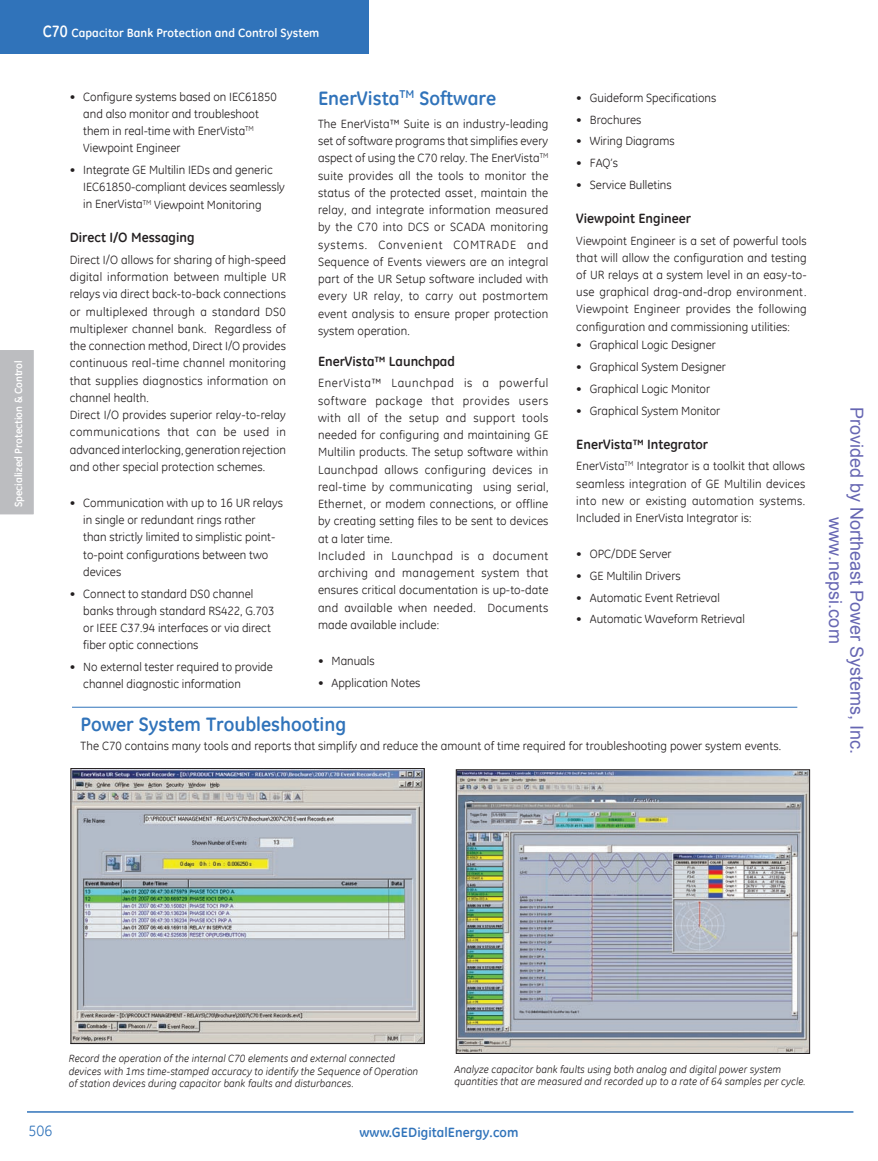
<style>
.page{position:relative;width:878px;height:1161px;background:#fff}
.page>*{position:absolute;margin:0;border:0;box-sizing:border-box;transform-origin:0 0}
.t1{font:700 19.5px "GE Inspira";color:#3073ba}
.t2{font:18px/21.6px "Arial";color:rgb(0 0 128/.6);text-align:center}
.t3{font:15px "GE Inspira";color:#3073ba}
.t4{font:700 13.5px "GE Inspira";color:#231f20}
.t5{font:700 13.5px "GE Inspira";letter-spacing:.005em;color:#3073ba}
.t6{font:12px/17.2px "GE Inspira";letter-spacing:.005em;color:#231f20}
.t7{font:12px/17.2px "GE Inspira";letter-spacing:.025em;color:#231f20}
.t8{font:700 12px "GE Inspira";letter-spacing:.005em;color:#fff}
.t9{font:italic 10.5px/12.6px "GE Inspira";letter-spacing:.005em;color:#231f20}
.t10{font:700 10.5px "GE Inspira";color:#fff}
.s1{font-size:16.5px}
</style>
<div class="page">
<div style="left:0;top:0;width:369px;height:54px;background:#3073ba"></div>
<hr style="left:27px;top:1111px;width:826px;height:2px;background:#3073ba">
<div style="left:0;top:350px;width:34px;height:165px;background:#bcbdc0"></div>
<hr style="left:72px;top:707px;width:725px;height:1px;background:#3073ba">
<img style="left:73px;top:770px;width:349px;height:272px">
<div style="left:71px;top:768px;width:353px;height:276px;border:1px solid #231f20"></div>
<img style="left:458px;top:771px;width:350px;height:281px">
<div style="left:456px;top:769px;width:354px;height:285px;border:1px solid #231f20"></div>
<p class="t8" style="left:43px;top:25px;width:278px"><span class="s1">C70</span> Capacitor Bank Protection and Control System</p>
<p class="t10" style="left:12px;top:507px;width:148px;rotate:-90deg">Specialized Protection &amp; Control</p>
<p class="t6" style="left:83px;top:87px;width:195px;text-indent:-14px">• Configure systems based on IEC61850 and also monitor and troubleshoot them in real-time with EnerVista<sup>TM<br></sup>Viewpoint Engineer</p>
<p class="t6" style="left:83px;top:161px;width:203px;text-indent:-14px">• Integrate GE Multilin IEDs and generic<br>IEC61850-compliant devices seamlessly in EnerVista<sup>TM</sup> Viewpoint Monitoring</p>
<p class="t4" style="left:70px;top:229px;width:126px">Direct I/O Messaging</p>
<p class="t6" style="left:70px;top:251px;width:218px">Direct I/O allows for sharing of high-speed digital information between multiple UR relays via direct back-to-back connections or multiplexed through a standard DS0 multiplexer channel bank. Regardless of the connection method, Direct I/O provides continuous real-time channel monitoring that supplies diagnostics information on channel health.<br>Direct I/O provides superior relay-to-relay communications that can be used in advanced interlocking, generation rejection and other special protection schemes.</p>
<p class="t6" style="left:83px;top:494px;width:201px;text-indent:-14px">• Communication with up to 16 UR relays in single or redundant rings rather<br>than strictly limited to simplistic point&shy;to-point configurations between two devices</p>
<p class="t6" style="left:83px;top:585px;width:193px;text-indent:-14px">• Connect to standard DS0 channel banks through standard RS422, G.703 or IEEE C37.94 interfaces or via direct fiber optic connections</p>
<p class="t6" style="left:83px;top:658px;width:191px;text-indent:-14px">• No external tester required to provide channel diagnostic information</p>
<h1 class="t1" style="left:318px;top:85px;width:180px">EnerVista<sup>TM</sup> Software</h1>
<p class="t6" style="left:318px;top:115px;width:232px;text-align:justify">The EnerVista™ Suite is an industry-leading set of software programs that simplifies every aspect of using the C70 relay. The EnerVista<sup>TM </sup>suite provides all the tools to monitor the status of the protected asset, maintain the relay, and integrate information measured by the C70 into DCS or SCADA monitoring systems. Convenient COMTRADE and Sequence of Events viewers are an integral part of the UR Setup software included with every UR relay, to carry out postmortem event analysis to ensure proper protection system operation.</p>
<p class="t4" style="left:318px;top:352px;width:138px">EnerVista™ Launchpad</p>
<p class="t7" style="left:318px;top:374px;width:232px">EnerVista™ Launchpad is a powerful software package that provides users with all of the setup and support tools needed for configuring and maintaining GE Multilin products. The setup software within Launchpad allows configuring devices in real-time by communicating using serial, Ethernet, or modem connections, or offline by creating setting files to be sent to devices at a later time.<br>Included in Launchpad is a document archiving and management system that ensures critical documentation is up-to-date and available when needed. Documents made available include:</p>
<p class="t6" style="left:318px;top:652px;width:58px">• Manuals</p>
<p class="t6" style="left:318px;top:674px;width:104px">• Application Notes</p>
<p class="t6" style="left:576px;top:89px;width:141px">• Guideform Specifications</p>
<p class="t6" style="left:576px;top:111px;width:67px">• Brochures</p>
<p class="t6" style="left:576px;top:132px;width:100px">• Wiring Diagrams</p>
<p class="t6" style="left:576px;top:154px;width:43px">• FAQ’s</p>
<p class="t6" style="left:576px;top:176px;width:97px">• Service Bulletins</p>
<p class="t4" style="left:576px;top:209px;width:116px">Viewpoint Engineer</p>
<p class="t6" style="left:576px;top:231px;width:232px;text-align:justify">Viewpoint Engineer is a set of powerful tools that will allow the configuration and testing of UR relays at a system level in an easy-to&shy;use graphical drag-and-drop environment.<br>Viewpoint Engineer provides the following configuration and commissioning utilities:</p>
<p class="t6" style="left:576px;top:336px;width:141px">• Graphical Logic Designer</p>
<p class="t6" style="left:576px;top:358px;width:151px">• Graphical System Designer</p>
<p class="t6" style="left:576px;top:380px;width:135px">• Graphical Logic Monitor</p>
<p class="t6" style="left:576px;top:402px;width:145px">• Graphical System Monitor</p>
<p class="t4" style="left:576px;top:435px;width:133px">EnerVista™ Integrator</p>
<p class="t6" style="left:576px;top:457px;width:230px;text-align:justify">EnerVista<sup>TM</sup> Integrator is a toolkit that allows seamless integration of GE Multilin devices into new or existing automation systems.<br>Included in EnerVista Integrator is:</p>
<p class="t6" style="left:576px;top:545px;width:97px">• OPC/DDE Server</p>
<p class="t6" style="left:576px;top:567px;width:106px">• GE Multilin Drivers</p>
<p class="t6" style="left:576px;top:588px;width:145px">• Automatic Event Retrieval</p>
<p class="t6" style="left:576px;top:610px;width:170px">• Automatic Waveform Retrieval</p>
<h1 class="t1" style="left:80px;top:712px;width:267px">Power System Troubleshooting</h1>
<p class="t6" style="left:81px;top:737px;width:702px">The C70 contains many tools and reports that simplify and reduce the amount of time required for troubleshooting power system events.</p>
<h2 class="t2" style="left:867px;top:407px;width:349px;rotate:90deg">Provided by Northeast Power Systems, Inc. www.nepsi.com</h2>
<p class="t3" style="left:29px;top:1121px;width:25px">506</p>
<p class="t9" style="left:69px;top:1052px;width:351px">Record the operation of the internal C70 elements and external connected devices with 1ms time-stamped accuracy to identify the Sequence of Operation of station devices during capacitor bank faults and disturbances.</p>
<p class="t9" style="left:454px;top:1063px;width:353px">Analyze capacitor bank faults using both analog and digital power system quantities that are measured and recorded up to a rate of 64 samples per cycle.</p>
<p class="t5" style="left:359px;top:1123px;width:161px">www.GEDigitalEnergy.com</p>
</div>
